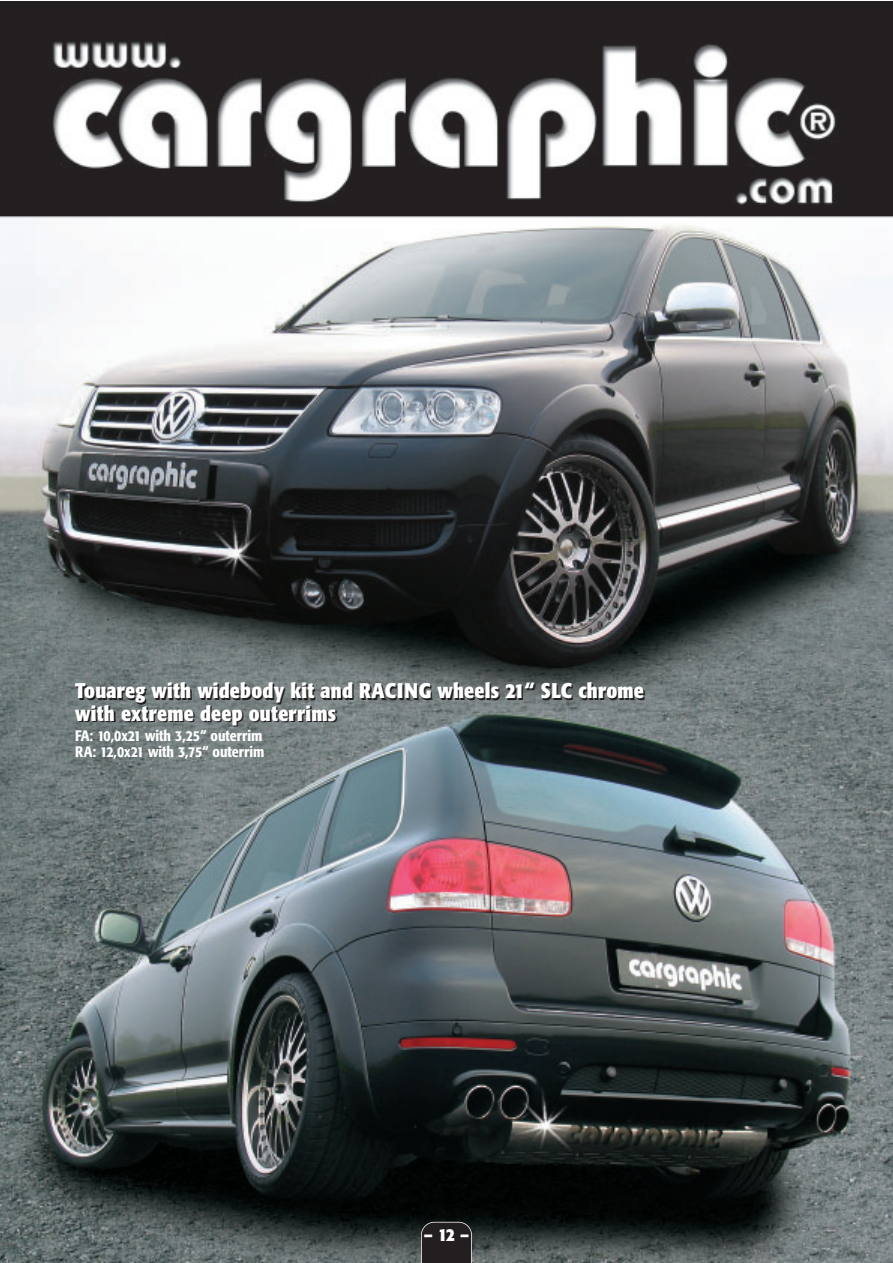
<style>
.page{position:relative;width:893px;height:1263px;background:#fff}
.page>*{position:absolute;margin:0;border:0;box-sizing:border-box;transform-origin:0 0}
.t1{font:700 21px/22.5px "Formata Condensed BQ";letter-spacing:.01em;color:#fff}
.t2{font:700 18px "Formata Condensed BQ";color:#fff}
.t3{font:500 15px/15.8px "Formata Condensed BQ";color:#fff}
</style>
<div class="page">
<img style="left:0;top:1px;width:892px;height:1262px">
<svg style="left:421px;top:1222px;width:51px;height:41px;background:#2b2728"></svg>
<p class="t1" style="left:75px;top:682px;width:570px">Touareg with widebody kit and RACING wheels 21“ SLC chrome with extreme deep outerrims</p>
<p class="t3" style="left:75px;top:729px;width:191px">FA: 10,0x21 with 3,25“ outerrim<br>RA: 12,0x21 with 3,75“ outerrim</p>
<p class="t2" style="left:424px;top:1227px;width:47px">– 12 –</p>
</div>
